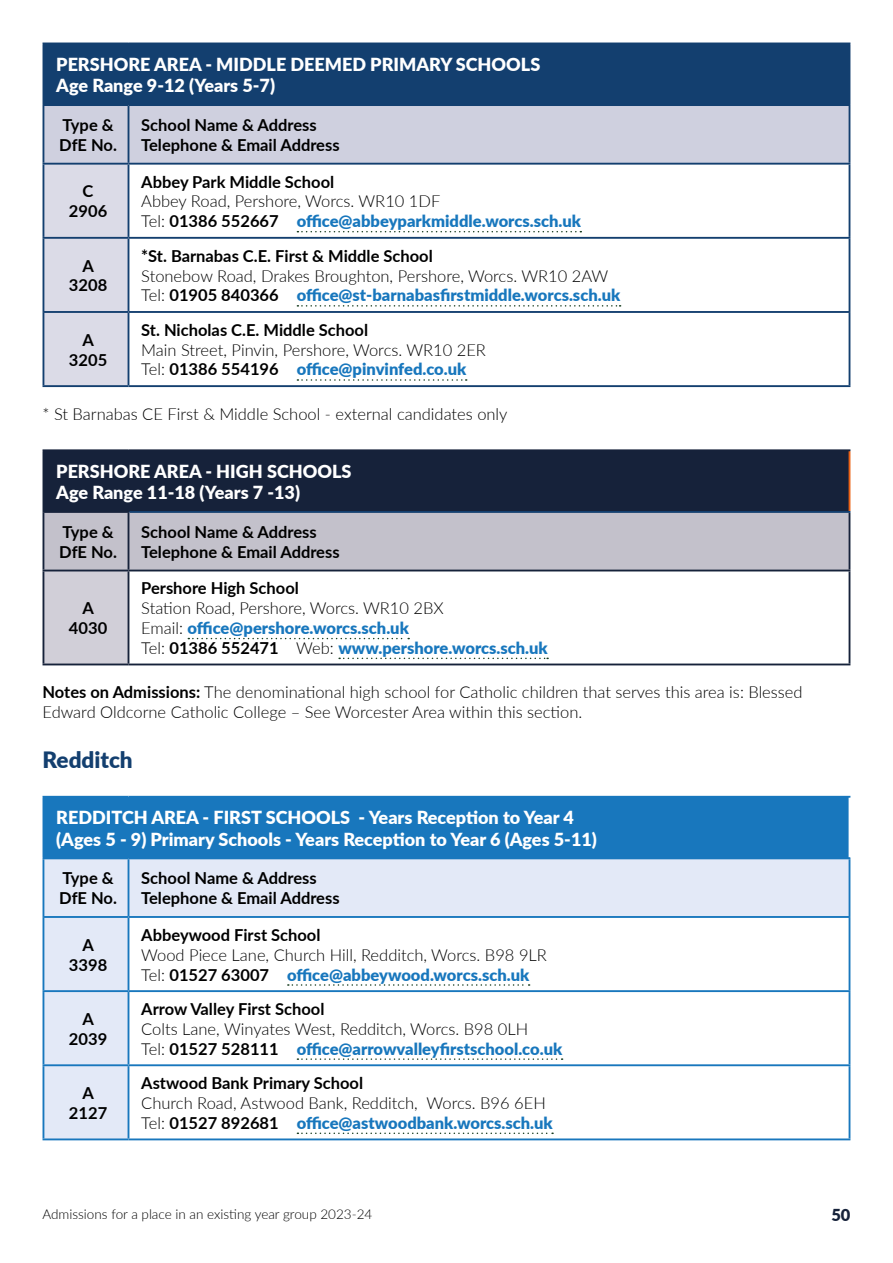
<style>
.page{position:relative;width:893px;height:1263px;background:#fff}
.page>*{position:absolute;margin:0;border:0;box-sizing:border-box;transform-origin:0 0}
.Section_Header__H3{font:900 22.5px "Lato";color:#133f6f}
.Table_Header{font:900 18px/21.6px "Lato";color:#fff}
.Table_Text{font:300 16.5px/19.8px "Lato";color:#000}
.Table_Text-2{font:900 16.5px "Lato";color:#1877bd}
.Body_Copy__P{font:300 16.5px/19.8px "Lato";color:#000}
.Table_Text-3{font:700 16.5px/19.8px "Lato";color:#000;text-align:center}
.t1{font:900 16.5px "Lato";color:#16223a}
.t2{font:300 13.5px "Lato";color:#000}
.s1{font-weight:700}
.s2{font-weight:300;color:#000}
.s3{font-weight:700;color:#000}
</style>
<div class="page">
<div style="left:43px;top:43px;width:806px;height:62px;background:#133f6f"></div>
<div style="left:44px;top:106px;width:805px;height:57px;background:#cfd0df"></div>
<div style="left:44px;top:165px;width:84px;height:220px;background:#dbdbe7"></div>
<hr style="left:128px;top:43px;width:722px;height:1px;background:#133f6f">
<hr style="left:849px;top:44px;width:1px;height:60px;background:#133f6f">
<hr style="left:43px;top:104px;width:85px;height:2px;background:#133f6f">
<hr style="left:43px;top:106px;width:1px;height:57px;background:#133f6f">
<hr style="left:128px;top:104px;width:722px;height:2px;background:#133f6f">
<hr style="left:128px;top:106px;width:1px;height:57px;background:#133f6f">
<hr style="left:849px;top:106px;width:1px;height:57px;background:#133f6f">
<hr style="left:43px;top:163px;width:85px;height:2px;background:#133f6f">
<hr style="left:43px;top:165px;width:1px;height:72px;background:#133f6f">
<hr style="left:128px;top:163px;width:722px;height:2px;background:#133f6f">
<hr style="left:128px;top:165px;width:1px;height:72px;background:#133f6f">
<hr style="left:849px;top:165px;width:1px;height:72px;background:#133f6f">
<hr style="left:43px;top:237px;width:85px;height:2px;background:#133f6f">
<hr style="left:43px;top:239px;width:1px;height:72px;background:#133f6f">
<hr style="left:128px;top:237px;width:722px;height:2px;background:#133f6f">
<hr style="left:128px;top:239px;width:1px;height:72px;background:#133f6f">
<hr style="left:849px;top:239px;width:1px;height:72px;background:#133f6f">
<hr style="left:43px;top:311px;width:85px;height:2px;background:#133f6f">
<hr style="left:43px;top:313px;width:1px;height:72px;background:#133f6f">
<hr style="left:128px;top:311px;width:722px;height:2px;background:#133f6f">
<hr style="left:128px;top:313px;width:1px;height:72px;background:#133f6f">
<hr style="left:849px;top:313px;width:1px;height:72px;background:#133f6f">
<hr style="left:43px;top:385px;width:85px;height:2px;background:#133f6f">
<hr style="left:128px;top:385px;width:722px;height:2px;background:#133f6f">
<svg style="left:297px;top:231px;width:284px;height:1px"></svg>
<svg style="left:297px;top:305px;width:324px;height:2px"></svg>
<svg style="left:297px;top:379px;width:170px;height:2px"></svg>
<div style="left:43px;top:450px;width:806px;height:62px;background:#16223a"></div>
<div style="left:44px;top:513px;width:805px;height:57px;background:#c3c1cb"></div>
<div style="left:43px;top:570px;width:85px;height:94px;background:#d1cfd8"></div>
<hr style="left:43px;top:449px;width:85px;height:2px;background:#16223a">
<hr style="left:128px;top:449px;width:722px;height:2px;background:#16223a">
<hr style="left:849px;top:451px;width:1px;height:60px;background:#eb6215">
<hr style="left:43px;top:513px;width:1px;height:57px;background:#16223a">
<hr style="left:43px;top:570px;width:85px;height:1px;background:#16223a">
<hr style="left:128px;top:513px;width:1px;height:57px;background:#16223a">
<hr style="left:128px;top:570px;width:722px;height:1px;background:#16223a">
<hr style="left:849px;top:513px;width:1px;height:57px;background:#16223a">
<hr style="left:43px;top:571px;width:1px;height:92px;background:#16223a">
<hr style="left:43px;top:663px;width:85px;height:2px;background:#16223a">
<hr style="left:128px;top:571px;width:1px;height:92px;background:#16223a">
<hr style="left:128px;top:663px;width:722px;height:2px;background:#16223a">
<hr style="left:849px;top:571px;width:1px;height:92px;background:#16223a">
<hr style="left:43px;top:511px;width:86px;height:2px;background:#16223a">
<hr style="left:129px;top:511px;width:721px;height:2px;background:#133f6f">
<svg style="left:188px;top:638px;width:221px;height:1px"></svg>
<svg style="left:339px;top:658px;width:209px;height:1px"></svg>
<div style="left:43px;top:797px;width:806px;height:61px;background:#1877bd"></div>
<svg style="left:44px;top:859px;width:805px;height:279px"></svg>
<hr style="left:43px;top:796px;width:85px;height:2px;background:#1877bd">
<hr style="left:128px;top:796px;width:722px;height:2px;background:#1877bd">
<hr style="left:43px;top:918px;width:1px;height:72px;background:#1877bd">
<hr style="left:128px;top:918px;width:1px;height:72px;background:#1877bd">
<hr style="left:849px;top:918px;width:1px;height:72px;background:#1877bd">
<hr style="left:43px;top:992px;width:1px;height:72px;background:#1877bd">
<hr style="left:43px;top:990px;width:85px;height:2px;background:#1877bd">
<hr style="left:128px;top:992px;width:1px;height:72px;background:#1877bd">
<hr style="left:128px;top:990px;width:722px;height:2px;background:#1877bd">
<hr style="left:849px;top:992px;width:1px;height:72px;background:#1877bd">
<hr style="left:43px;top:1066px;width:1px;height:72px;background:#1877bd">
<hr style="left:43px;top:1064px;width:85px;height:2px;background:#1877bd">
<hr style="left:128px;top:1066px;width:1px;height:72px;background:#1877bd">
<hr style="left:128px;top:1064px;width:722px;height:2px;background:#1877bd">
<hr style="left:849px;top:1066px;width:1px;height:72px;background:#1877bd">
<hr style="left:43px;top:1138px;width:85px;height:2px;background:#1877bd">
<hr style="left:128px;top:1138px;width:722px;height:2px;background:#1877bd">
<hr style="left:43px;top:859px;width:1px;height:57px;background:#1877bd">
<hr style="left:128px;top:859px;width:1px;height:57px;background:#1877bd">
<hr style="left:849px;top:859px;width:1px;height:57px;background:#1877bd">
<hr style="left:43px;top:916px;width:85px;height:2px;background:#1877bd">
<hr style="left:128px;top:916px;width:722px;height:2px;background:#1877bd">
<hr style="left:43px;top:857px;width:85px;height:2px;background:#1877bd">
<hr style="left:128px;top:857px;width:722px;height:2px;background:#1877bd">
<svg style="left:288px;top:984px;width:242px;height:2px"></svg>
<svg style="left:297px;top:1058px;width:266px;height:2px"></svg>
<svg style="left:297px;top:1132px;width:256px;height:2px"></svg>
<p class="Table_Header" style="left:56px;top:53px;width:486px">PERSHORE AREA - MIDDLE DEEMED PRIMARY SCHOOLS</p>
<p class="Table_Header" style="left:56px;top:74px;width:220px">Age Range 9-12 (Years 5-7)</p>
<p class="Table_Text-3" style="left:59px;top:114px;width:59px;text-align:left">Type &amp;<br>DfE No.</p>
<p class="Table_Text-3" style="left:141px;top:114px;width:200px;text-align:left">School Name &amp; Address<br>Telephone &amp; Email Address</p>
<p class="Table_Text-3" style="left:69px;top:181px;width:40px">C<br>2906</p>
<p class="Table_Text" style="left:141px;top:171px;width:301px"><span class="s1">Abbey Park Middle School<br></span>Abbey Road, Pershore, Worcs. WR10 1DF</p>
<p class="Table_Text-2" style="left:141px;top:209px;width:441px"><span class="s2">Tel:</span> <span class="s3">01386 552667</span> office@abbeyparkmiddle.worcs.sch.uk</p>
<p class="Table_Text-3" style="left:69px;top:255px;width:40px">A<br>3208</p>
<p class="Table_Text" style="left:141px;top:245px;width:469px"><span class="s1">*St. Barnabas C.E. First &amp; Middle School<br></span>Stonebow Road, Drakes Broughton, Pershore, Worcs. WR10 2AW</p>
<p class="Table_Text-2" style="left:141px;top:283px;width:481px"><span class="s2">Tel:</span> <span class="s3">01905 840366</span> office@st-barnabasfirstmiddle.worcs.sch.uk</p>
<p class="Table_Text-3" style="left:69px;top:329px;width:40px">A<br>3205</p>
<p class="Table_Text" style="left:141px;top:319px;width:346px"><span class="s1">St. Nicholas C.E. Middle School<br></span>Main Street, Pinvin, Pershore, Worcs. WR10 2ER</p>
<p class="Table_Text-2" style="left:141px;top:357px;width:327px"><span class="s2">Tel:</span> <span class="s3">01386 554196</span> office@pinvinfed.co.uk</p>
<p class="Body_Copy__P" style="left:43px;top:403px;width:466px">* St Barnabas CE First &amp; Middle School - external candidates only</p>
<p class="Table_Header" style="left:56px;top:459px;width:297px">PERSHORE AREA - HIGH SCHOOLS</p>
<p class="Table_Header" style="left:56px;top:481px;width:245px">Age Range 11-18 (Years 7 -13)</p>
<p class="Table_Text-3" style="left:59px;top:521px;width:59px;text-align:left">Type &amp;<br>DfE No.</p>
<p class="Table_Text-3" style="left:141px;top:521px;width:200px;text-align:left">School Name &amp; Address<br>Telephone &amp; Email Address</p>
<p class="Table_Text" style="left:141px;top:578px;width:304px"><span class="s1">Pershore High School<br></span>Station Road, Pershore, Worcs. WR10 2BX</p>
<p class="Table_Text-2" style="left:141px;top:616px;width:269px"><span class="s2">Email:</span> office@pershore.worcs.sch.uk</p>
<p class="Table_Text-2" style="left:141px;top:635px;width:408px"><span class="s2">Tel:</span> <span class="s3">01386 552471</span> <span class="s2">Web:</span> www.pershore.worcs.sch.uk</p>
<p class="Body_Copy__P" style="left:43px;top:681px;width:762px"><span class="s1">Notes on Admissions:</span> The denominational high school for Catholic children that serves this area is: Blessed<br>Edward Oldcorne Catholic College – See Worcester Area within this section.</p>
<h3 class="Section_Header__H3" style="left:43px;top:743px;width:92px">Redditch</h3>
<p class="Table_Text-3" style="left:69px;top:598px;width:40px">A<br>4030</p>
<p class="Table_Header" style="left:56px;top:806px;width:542px">REDDITCH AREA - FIRST SCHOOLS - Years Reception to Year 4 (Ages 5 - 9) Primary Schools - Years Reception to Year 6 (Ages 5-11)</p>
<p class="Table_Text-3" style="left:59px;top:868px;width:59px;text-align:left">Type &amp;<br>DfE No.</p>
<p class="Table_Text-3" style="left:141px;top:868px;width:200px;text-align:left">School Name &amp; Address<br>Telephone &amp; Email Address</p>
<p class="Table_Text-3" style="left:69px;top:934px;width:40px">A<br>3398</p>
<p class="Table_Text" style="left:141px;top:924px;width:407px"><span class="s1">Abbeywood First School<br></span>Wood Piece Lane, Church Hill, Redditch, Worcs. B98 9LR</p>
<p class="Table_Text-2" style="left:141px;top:962px;width:390px"><span class="s2">Tel:</span> <span class="s3">01527 63007</span> office@abbeywood.worcs.sch.uk</p>
<p class="Table_Text-3" style="left:69px;top:1008px;width:40px">A<br>2039</p>
<p class="Table_Text" style="left:141px;top:998px;width:388px"><span class="s1">Arrow Valley First School<br></span>Colts Lane, Winyates West, Redditch, Worcs. B98 0LH</p>
<p class="Table_Text-2" style="left:141px;top:1036px;width:423px"><span class="s2">Tel:</span> <span class="s3">01527 528111</span> office@arrowvalleyfirstschool.co.uk</p>
<p class="Table_Text-3" style="left:69px;top:1082px;width:40px">A<br>2127</p>
<p class="Table_Text" style="left:141px;top:1073px;width:406px"><span class="s1">Astwood Bank Primary School<br></span>Church Road, Astwood Bank, Redditch, Worcs. B96 6EH</p>
<p class="Table_Text-2" style="left:141px;top:1110px;width:413px"><span class="s2">Tel:</span> <span class="s3">01527 892681</span> office@astwoodbank.worcs.sch.uk</p>
<p class="t2" style="left:43px;top:1204px;width:331px">Admissions for a place in an existing year group 2023-24</p>
<p class="t1" style="left:831px;top:1202px;width:21px">50</p>
</div>
